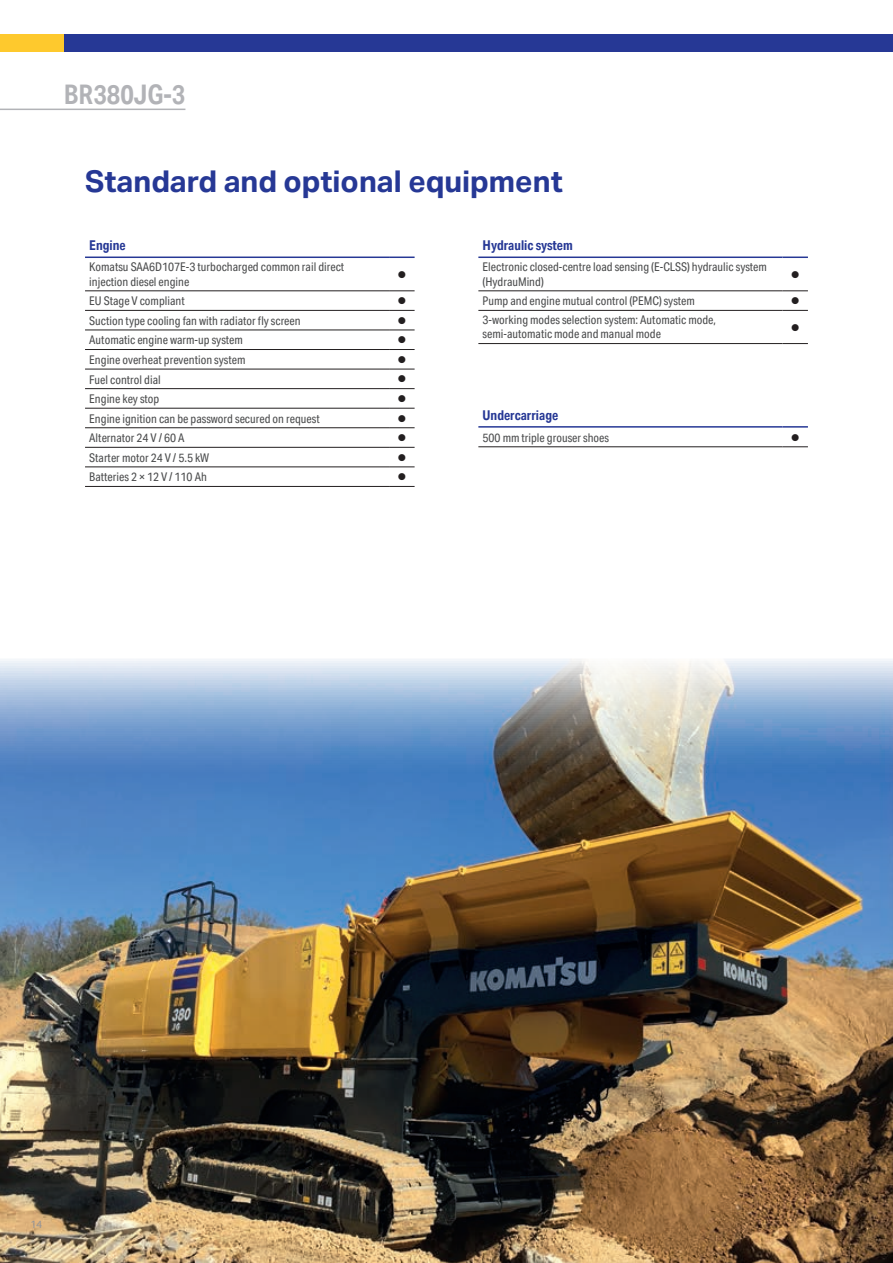
<style>
.page{position:relative;width:893px;height:1263px;background:#fff}
.page>*{position:absolute;margin:0;border:0;box-sizing:border-box;transform-origin:0 0}
.t1{font:700 30px "Aktiv Grotesk";color:#263895}
.t2{font:700 27px "Aktiv Grotesk Cd";color:#b2b3b7}
.t3{font:700 13.5px "Aktiv Grotesk Cd";color:#263895}
.t4{font:12px/14.4px "Aktiv Grotesk Cd";color:#4b4c4d}
.t5{font:12px "Wingdings";color:#231f20}
.t6{font:10.5px "Aktiv Grotesk";color:#939598}
</style>
<div class="page">
<img style="left:0;top:659px;width:893px;height:604px">
<svg style="left:389px;top:290px;width:26px;height:1px"></svg>
<hr style="left:85px;top:310px;width:304px;height:1px;background:#231f20">
<hr style="left:85px;top:330px;width:304px;height:1px;background:#231f20">
<hr style="left:85px;top:349px;width:304px;height:1px;background:#231f20">
<svg style="left:389px;top:349px;width:26px;height:1px"></svg>
<hr style="left:85px;top:369px;width:304px;height:1px;background:#231f20">
<svg style="left:389px;top:427px;width:26px;height:1px"></svg>
<svg style="left:389px;top:330px;width:26px;height:1px"></svg>
<svg style="left:389px;top:369px;width:26px;height:1px"></svg>
<svg style="left:389px;top:408px;width:26px;height:1px"></svg>
<svg style="left:389px;top:447px;width:26px;height:1px"></svg>
<svg style="left:389px;top:310px;width:26px;height:1px"></svg>
<hr style="left:85px;top:388px;width:304px;height:1px;background:#231f20">
<svg style="left:389px;top:388px;width:26px;height:1px"></svg>
<svg style="left:389px;top:466px;width:26px;height:1px"></svg>
<hr style="left:85px;top:290px;width:304px;height:1px;background:#231f20">
<hr style="left:85px;top:408px;width:304px;height:1px;background:#231f20">
<hr style="left:85px;top:427px;width:304px;height:1px;background:#231f20">
<hr style="left:85px;top:447px;width:304px;height:1px;background:#231f20">
<hr style="left:85px;top:466px;width:304px;height:1px;background:#231f20">
<hr style="left:85px;top:486px;width:304px;height:1px;background:#231f20">
<hr style="left:85px;top:256px;width:304px;height:2px;background:#263895">
<hr style="left:389px;top:256px;width:26px;height:2px;background:#263895">
<svg style="left:389px;top:486px;width:26px;height:1px"></svg>
<hr style="left:478px;top:290px;width:304px;height:1px;background:#231f20">
<svg style="left:782px;top:290px;width:26px;height:1px"></svg>
<svg style="left:782px;top:343px;width:26px;height:1px"></svg>
<svg style="left:782px;top:310px;width:26px;height:1px"></svg>
<hr style="left:478px;top:310px;width:304px;height:1px;background:#231f20">
<hr style="left:478px;top:343px;width:304px;height:1px;background:#231f20">
<hr style="left:478px;top:256px;width:304px;height:2px;background:#263895">
<hr style="left:782px;top:256px;width:26px;height:2px;background:#263895">
<svg style="left:782px;top:446px;width:26px;height:1px"></svg>
<hr style="left:478px;top:426px;width:304px;height:2px;background:#263895">
<hr style="left:782px;top:426px;width:26px;height:2px;background:#263895">
<hr style="left:478px;top:446px;width:304px;height:1px;background:#231f20">
<hr style="left:0;top:109px;width:185px;height:1px;background:#b2b3b7">
<div style="left:0;top:34px;width:143px;height:17px;background:#fec92d"></div>
<div style="left:64px;top:34px;width:829px;height:17px;background:#263895"></div>
<h2 class="t2" style="left:64px;top:79px;width:123px">BR380JG-3</h2>
<h1 class="t1" style="left:85px;top:164px;width:479px">Standard and optional equipment</h1>
<p class="t3" style="left:89px;top:238px;width:38px">Engine</p>
<p class="t4" style="left:89px;top:260px;width:256px">Komatsu SAA6D107E-3 turbocharged common rail direct injection diesel engine</p>
<p class="t5" style="left:397px;top:268px;width:10px">●</p>
<p class="t4" style="left:89px;top:294px;width:97px">EU Stage V compliant</p>
<p class="t5" style="left:397px;top:294px;width:10px">●</p>
<p class="t4" style="left:89px;top:313px;width:213px">Suction type cooling fan with radiator fly screen</p>
<p class="t5" style="left:397px;top:314px;width:10px">●</p>
<p class="t4" style="left:89px;top:333px;width:155px">Automatic engine warm-up system</p>
<p class="t5" style="left:397px;top:334px;width:10px">●</p>
<p class="t4" style="left:89px;top:353px;width:158px">Engine overheat prevention system</p>
<p class="t5" style="left:397px;top:353px;width:10px">●</p>
<p class="t4" style="left:89px;top:372px;width:73px">Fuel control dial</p>
<p class="t5" style="left:397px;top:373px;width:10px">●</p>
<p class="t4" style="left:89px;top:392px;width:72px">Engine key stop</p>
<p class="t5" style="left:397px;top:392px;width:10px">●</p>
<p class="t4" style="left:89px;top:411px;width:232px">Engine ignition can be password secured on request</p>
<p class="t5" style="left:397px;top:412px;width:10px">●</p>
<p class="t4" style="left:89px;top:431px;width:97px">Alternator 24 V / 60 A</p>
<p class="t5" style="left:397px;top:431px;width:10px">●</p>
<p class="t4" style="left:89px;top:450px;width:122px">Starter motor 24 V / 5.5 kW</p>
<p class="t5" style="left:397px;top:451px;width:10px">●</p>
<p class="t4" style="left:89px;top:470px;width:119px">Batteries 2 × 12 V / 110 Ah</p>
<p class="t5" style="left:397px;top:470px;width:10px">●</p>
<p class="t3" style="left:483px;top:238px;width:92px">Hydraulic system</p>
<p class="t4" style="left:483px;top:260px;width:286px">Electronic closed-centre load sensing (E-CLSS) hydraulic system (HydrauMind)</p>
<p class="t5" style="left:791px;top:268px;width:10px">●</p>
<p class="t4" style="left:483px;top:294px;width:214px">Pump and engine mutual control (PEMC) system</p>
<p class="t5" style="left:791px;top:294px;width:10px">●</p>
<p class="t4" style="left:483px;top:313px;width:235px">3-working modes selection system: Automatic mode, semi‑automatic mode and manual mode</p>
<p class="t5" style="left:791px;top:321px;width:10px">●</p>
<p class="t3" style="left:483px;top:407px;width:77px">Undercarriage</p>
<p class="t4" style="left:483px;top:430px;width:128px">500 mm triple grouser shoes</p>
<p class="t5" style="left:791px;top:431px;width:10px">●</p>
<p class="t6" style="left:30px;top:1218px;width:14px">14</p>
</div>
